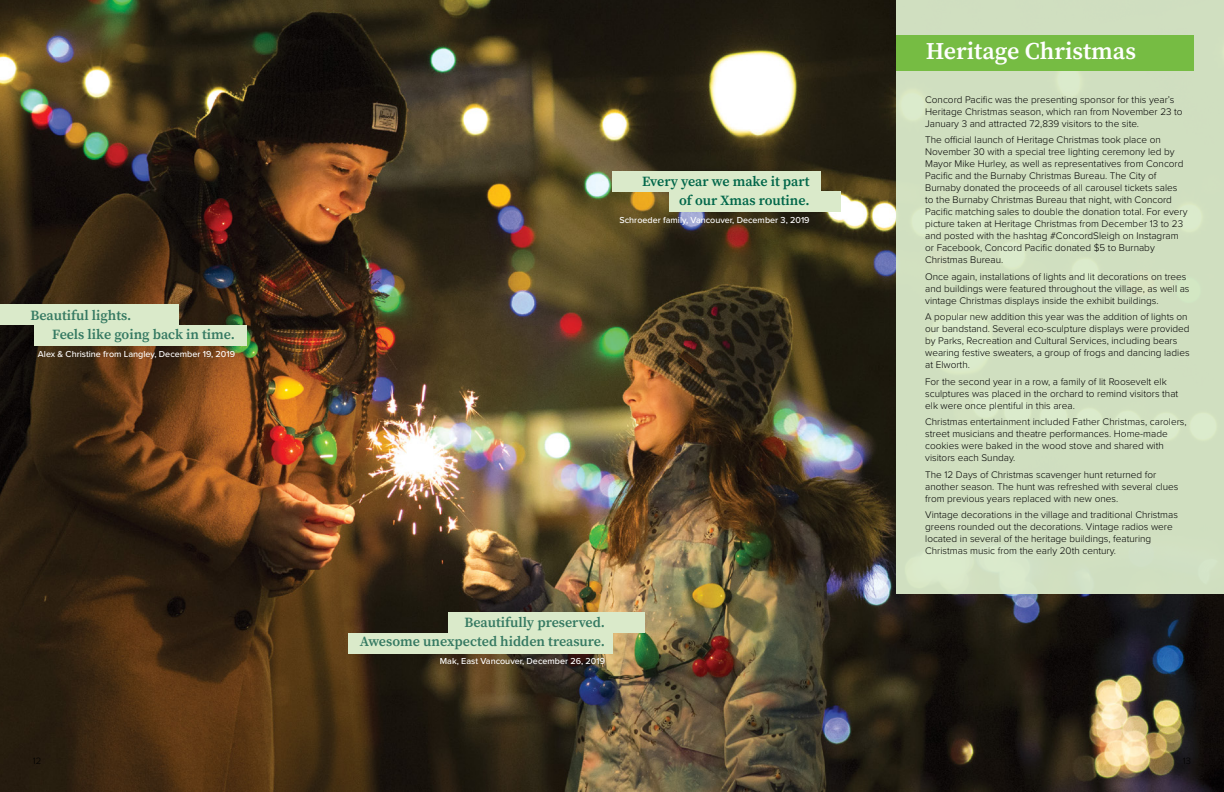
<style>
.page{position:relative;width:1224px;height:792px;background:#fff}
.page>*{position:absolute;margin:0;border:0;box-sizing:border-box;transform-origin:0 0}
.t1{font:600 24px "Source Serif Pro";color:#fff}
.t2{font:600 14px/19px "Source Serif Pro";color:#357962;text-align:right}
.t3{font:600 14px/19px "Source Serif Pro";letter-spacing:-.005em;color:#006649;text-align:right}
.t4{font:300 10px/12px "Proxima Nova";color:#000}
.t5{font:300 9.5px "Proxima Nova";color:#000}
.t6{font:500 9px "Proxima Nova";color:#fff}
</style>
<div class="page">
<img style="left:0;top:0;width:1224px;height:792px">
<div style="left:897px;top:0;width:327px;height:594px;background:#d0dfc0"></div>
<div style="left:897px;top:35px;width:297px;height:36px;background:#76bc43"></div>
<div style="left:34px;top:325px;width:213px;height:20px;background:#daeaca"></div>
<div style="left:0;top:304px;width:179px;height:21px;background:#daeaca"></div>
<div style="left:612px;top:171px;width:208px;height:21px;background:#daeaca"></div>
<div style="left:448px;top:612px;width:197px;height:21px;background:#daeaca"></div>
<div style="left:670px;top:192px;width:171px;height:20px;background:#daeaca"></div>
<div style="left:348px;top:633px;width:265px;height:20px;background:#daeaca"></div>
<h2 class="t2" style="left:52px;top:306px;width:184px;text-align:left;text-indent:-22px">Beautiful lights.<br>Feels like going back in time.</h2>
<p class="t6" style="left:38px;top:348px;width:199px">Alex &amp; Christine from Langley, December 19, 2019</p>
<p class="t5" style="left:33px;top:754px;width:10px">12</p>
<h2 class="t3" style="left:642px;top:172px;width:169px">Every year we make it part of our Xmas routine.</h2>
<p class="t6" style="left:619px;top:213px;width:192px">Schroeder family, Vancouver, December 3, 2019</p>
<h2 class="t2" style="left:360px;top:613px;width:247px">Beautifully preserved.<br>Awesome unexpected hidden treasure.</h2>
<p class="t6" style="left:440px;top:655px;width:167px">Mak, East Vancouver, December 26, 2019</p>
<h1 class="t1" style="left:926px;top:35px;width:212px">Heritage Christmas</h1>
<p class="t4" style="left:925px;top:93px;width:259px">Concord Pacific was the presenting sponsor for this year’s<br>Heritage Christmas season, which ran from November 23 to<br>January 3 and attracted 72,839 visitors to the site.</p>
<p class="t4" style="left:925px;top:133px;width:264px">The official launch of Heritage Christmas took place on November 30 with a special tree lighting ceremony led by Mayor Mike Hurley, as well as representatives from Concord Pacific and the Burnaby Christmas Bureau. The City of Burnaby donated the proceeds of all carousel tickets sales to the Burnaby Christmas Bureau that night, with Concord Pacific matching sales to double the donation total. For every picture taken at Heritage Christmas from December 13 to 23 and posted with the hashtag #ConcordSleigh on Instagram or Facebook, Concord Pacific donated $5 to Burnaby Christmas Bureau.</p>
<p class="t4" style="left:925px;top:270px;width:266px">Once again, installations of lights and lit decorations on trees and buildings were featured throughout the village, as well as vintage Christmas displays inside the exhibit buildings.</p>
<p class="t4" style="left:925px;top:310px;width:266px">A popular new addition this year was the addition of lights on our bandstand. Several eco-sculpture displays were provided by Parks, Recreation and Cultural Services, including bears wearing festive sweaters, a group of frogs and dancing ladies at Elworth.</p>
<p class="t4" style="left:925px;top:375px;width:255px">For the second year in a row, a family of lit Roosevelt elk sculptures was placed in the orchard to remind visitors that elk were once plentiful in this area.</p>
<p class="t4" style="left:925px;top:415px;width:263px">Christmas entertainment included Father Christmas, carolers, street musicians and theatre performances. Home-made cookies were baked in the wood stove and shared with visitors each Sunday.</p>
<p class="t4" style="left:925px;top:468px;width:255px">The 12 Days of Christmas scavenger hunt returned for another season. The hunt was refreshed with several clues from previous years replaced with new ones.</p>
<p class="t4" style="left:925px;top:508px;width:254px">Vintage decorations in the village and traditional Christmas greens rounded out the decorations. Vintage radios were located in several of the heritage buildings, featuring Christmas music from the early 20th century.</p>
</div>
